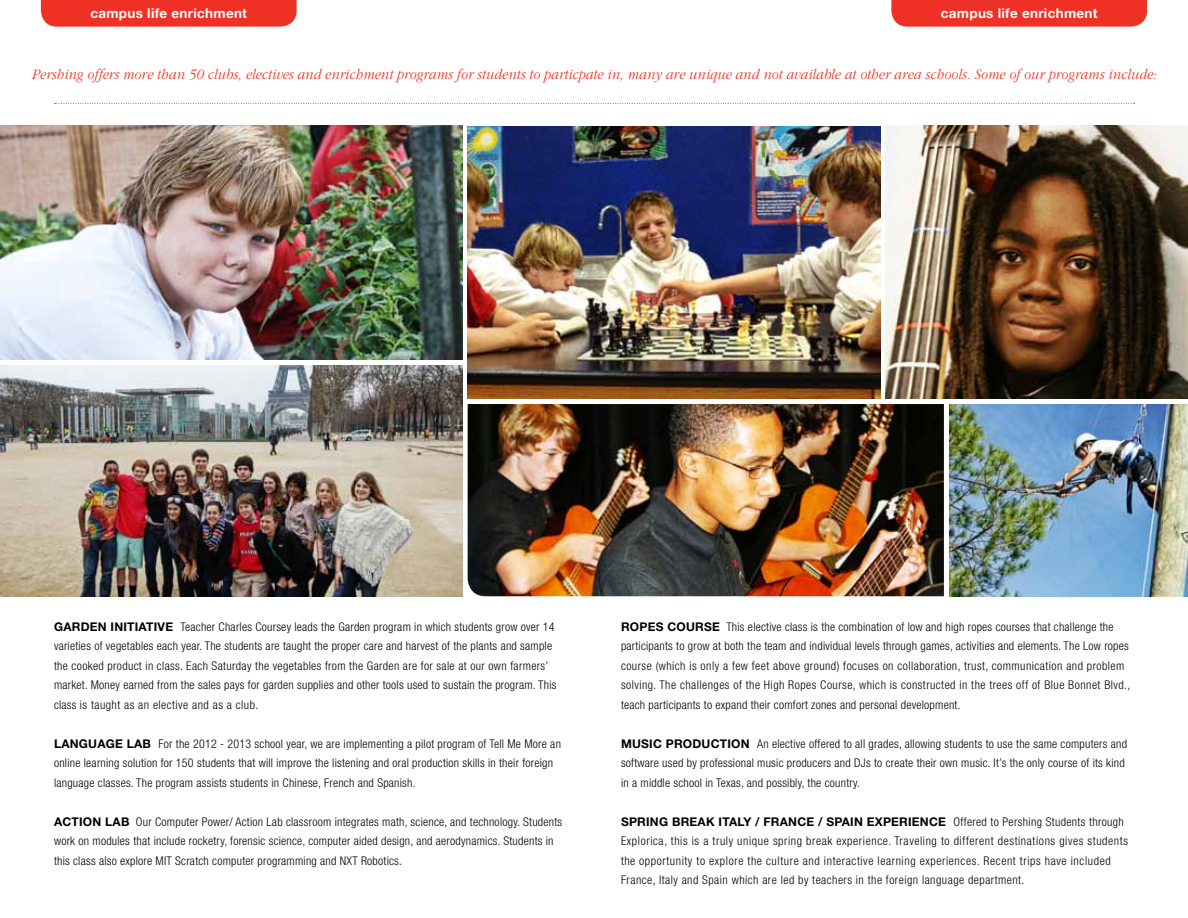
<style>
.page{position:relative;width:1188px;height:918px;background:#fff}
.page>*{position:absolute;margin:0;border:0;box-sizing:border-box;transform-origin:0 0}
.t1{font:italic 300 15px "Garamond";letter-spacing:.01em;color:#ee3124;scale:.9 1}
.t2{font:700 13.5px "Helvetica Neue";letter-spacing:.02em;color:#fff}
.t3{font:300 condensed 12px/19.5px "Helvetica Neue";letter-spacing:.02em;color:#000}
.t4{font:300 condensed 12px/19.5px "Helvetica Neue";letter-spacing:.05em;color:#000}
.s1{font-weight:700;font-stretch:normal}
</style>
<div class="page">
<div style="left:891px;top:0;width:256px;height:27px;background:#ee3124"></div>
<div style="left:41px;top:0;width:256px;height:27px;background:#ee3124"></div>
<svg style="left:54px;top:103px;width:1081px;height:1px"></svg>
<img style="left:0;top:125px;width:462px;height:235px">
<img style="left:468px;top:126px;width:412px;height:273px">
<img style="left:886px;top:125px;width:302px;height:274px">
<img style="left:468px;top:404px;width:476px;height:192px">
<img style="left:949px;top:404px;width:239px;height:192px">
<img style="left:0;top:365px;width:462px;height:231px">
<p class="t2" style="left:90px;top:5px;width:158px">campus life enrichment</p>
<p class="t2" style="left:941px;top:5px;width:158px">campus life enrichment</p>
<p class="t1" style="left:32px;top:66px;width:1251px">Pershing offers more than 50 clubs, electives and enrichment programs for students to particpate in, many are unique and not available at other area schools. Some of our programs include:</p>
<p class="t3" style="left:54px;top:617px;width:504px"><span class="s1">GARDEN INITIATIVE</span> Teacher Charles Coursey leads the Garden program in which students grow over 14 varieties of vegetables each year. The students are taught the proper care and harvest of the plants and sample the cooked product in class. Each Saturday the vegetables from the Garden are for sale at our own farmers’ market. Money earned from the sales pays for garden supplies and other tools used to sustain the program. This class is taught as an elective and as a club.</p>
<p class="t3" style="left:54px;top:734px;width:509px"><span class="s1">LANGUAGE LAB</span> For the 2012 - 2013 school year, we are implementing a pilot program of Tell Me More an online learning solution for 150 students that will improve the listening and oral production skills in their foreign language classes. The program assists students in Chinese, French and Spanish.</p>
<p class="t3" style="left:54px;top:812px;width:510px"><span class="s1">ACTION LAB</span> Our Computer Power/ Action Lab classroom integrates math, science, and technology. Students work on modules that include rocketry, forensic science, computer aided design, and aerodynamics. Students in this class also explore MIT Scratch computer programming and NXT Robotics.</p>
<p class="t3" style="left:621px;top:617px;width:511px"><span class="s1">ROPES COURSE</span> This elective class is the combination of low and high ropes courses that challenge the participants to grow at both the team and individual levels through games, activities and elements. The Low ropes course (which is only a few feet above ground) focuses on collaboration, trust, communication and problem solving. The challenges of the High Ropes Course, which is constructed in the trees off of Blue Bonnet Blvd., teach participants to expand their comfort zones and personal development.</p>
<p class="t3" style="left:621px;top:734px;width:508px"><span class="s1">MUSIC PRODUCTION</span> An elective offered to all grades, allowing students to use the same computers and software used by professional music producers and DJs to create their own music. It’s the only course of its kind in a middle school in Texas, and possibly, the country.</p>
<p class="t4" style="left:621px;top:812px;width:509px"><span class="s1">SPRING BREAK ITALY / FRANCE / SPAIN EXPERIENCE</span> Offered to Pershing Students through Explorica, this is a truly unique spring break experience. Traveling to different destinations gives students the opportunity to explore the culture and interactive learning experiences. Recent trips have included France, Italy and Spain which are led by teachers in the foreign language department.</p>
</div>
